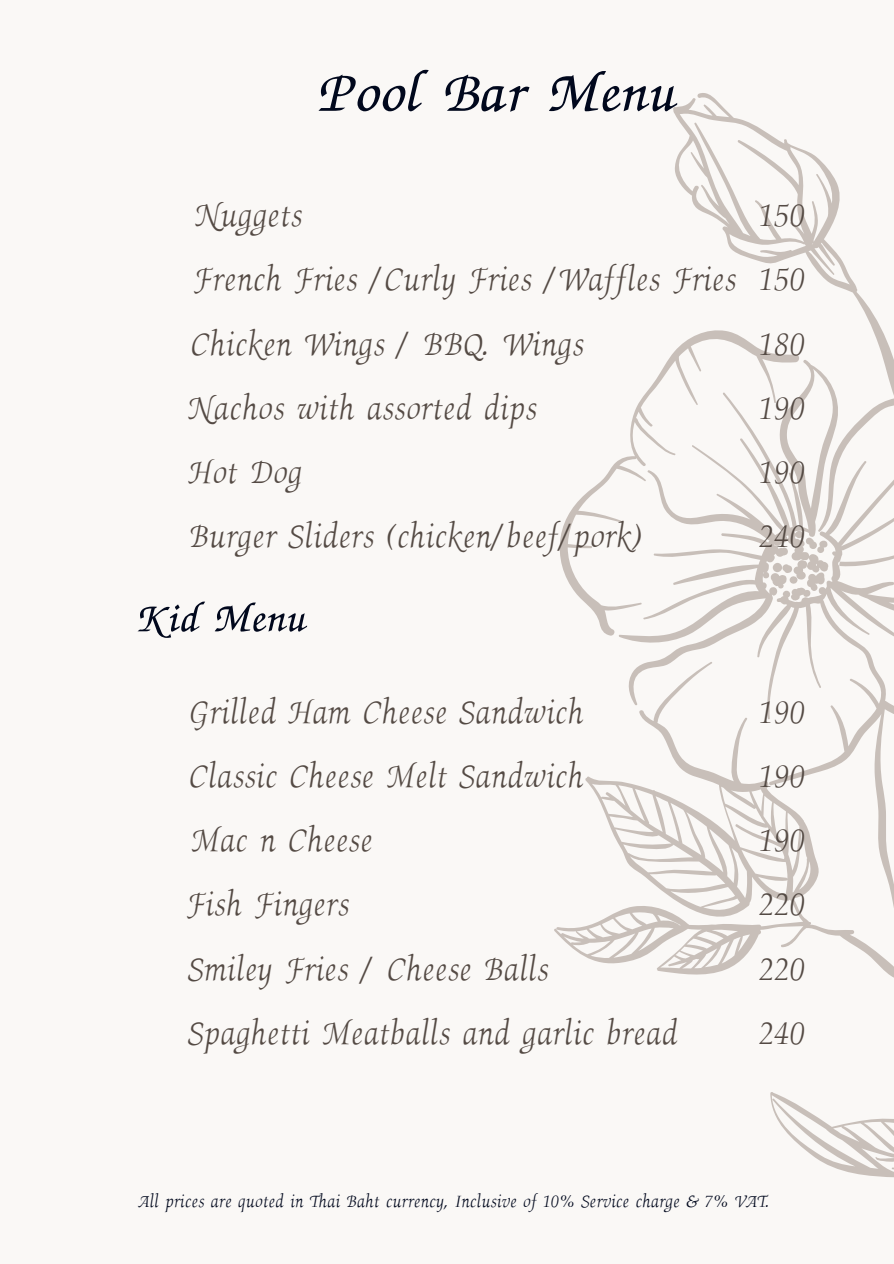
<style>
.page{position:relative;width:894px;height:1264px;background:#fff}
.page>*{position:absolute;margin:0;border:0;box-sizing:border-box;transform-origin:0 0}
.t1{font:italic 75px "JS Wansika";color:#01081d}
.t2{font:italic 54px "JS Wansika";color:#01081d}
.t3{font:italic 48px "JS Wannaree";color:#544a44}
.t4{font:italic 25.5px "JS Wannaree";color:#01081d}
</style>
<div class="page">
<div style="left:0;top:0;width:893px;height:1263px;background:#faf8f6"></div>
<svg style="left:554px;top:93px;width:339px;height:1085px"></svg>
<p class="t1" style="left:319px;top:43px;width:361px">Pool Bar Menu</p>
<p class="t3" style="left:193px;top:186px;width:109px">Nuggets</p>
<p class="t3" style="left:758px;top:186px;width:48px">150</p>
<p class="t3" style="left:191px;top:250px;width:614px">French Fries /Curly Fries /Waffles Fries 150</p>
<p class="t3" style="left:189px;top:314px;width:394px">Chicken Wings / BBQ. Wings</p>
<p class="t3" style="left:758px;top:314px;width:48px">180</p>
<p class="t3" style="left:186px;top:379px;width:350px">Nachos with assorted dips</p>
<p class="t3" style="left:758px;top:379px;width:48px">190</p>
<p class="t3" style="left:187px;top:443px;width:116px">Hot Dog</p>
<p class="t3" style="left:758px;top:443px;width:48px">190</p>
<p class="t3" style="left:187px;top:507px;width:455px">Burger Sliders (chicken/beef/pork)</p>
<p class="t3" style="left:758px;top:507px;width:48px">240</p>
<p class="t2" style="left:138px;top:582px;width:171px">Kid Menu</p>
<p class="t3" style="left:187px;top:682px;width:396px">Grilled Ham Cheese Sandwich</p>
<p class="t3" style="left:758px;top:682px;width:48px">190</p>
<p class="t3" style="left:187px;top:747px;width:396px">Classic Cheese Melt Sandwich</p>
<p class="t3" style="left:758px;top:747px;width:48px">190</p>
<p class="t3" style="left:189px;top:811px;width:183px">Mac n Cheese</p>
<p class="t3" style="left:758px;top:811px;width:48px">190</p>
<p class="t3" style="left:184px;top:875px;width:165px">Fish Fingers</p>
<p class="t3" style="left:758px;top:875px;width:48px">220</p>
<p class="t3" style="left:186px;top:939px;width:362px">Smiley Fries / Cheese Balls</p>
<p class="t3" style="left:758px;top:939px;width:48px">220</p>
<p class="t3" style="left:186px;top:1003px;width:491px">Spaghetti Meatballs and garlic bread</p>
<p class="t3" style="left:758px;top:1003px;width:48px">240</p>
<p class="t4" style="left:138px;top:1185px;width:633px">All prices are quoted in Thai Baht currency, Inclusive of 10% Service charge &amp; 7% VAT.</p>
</div>
